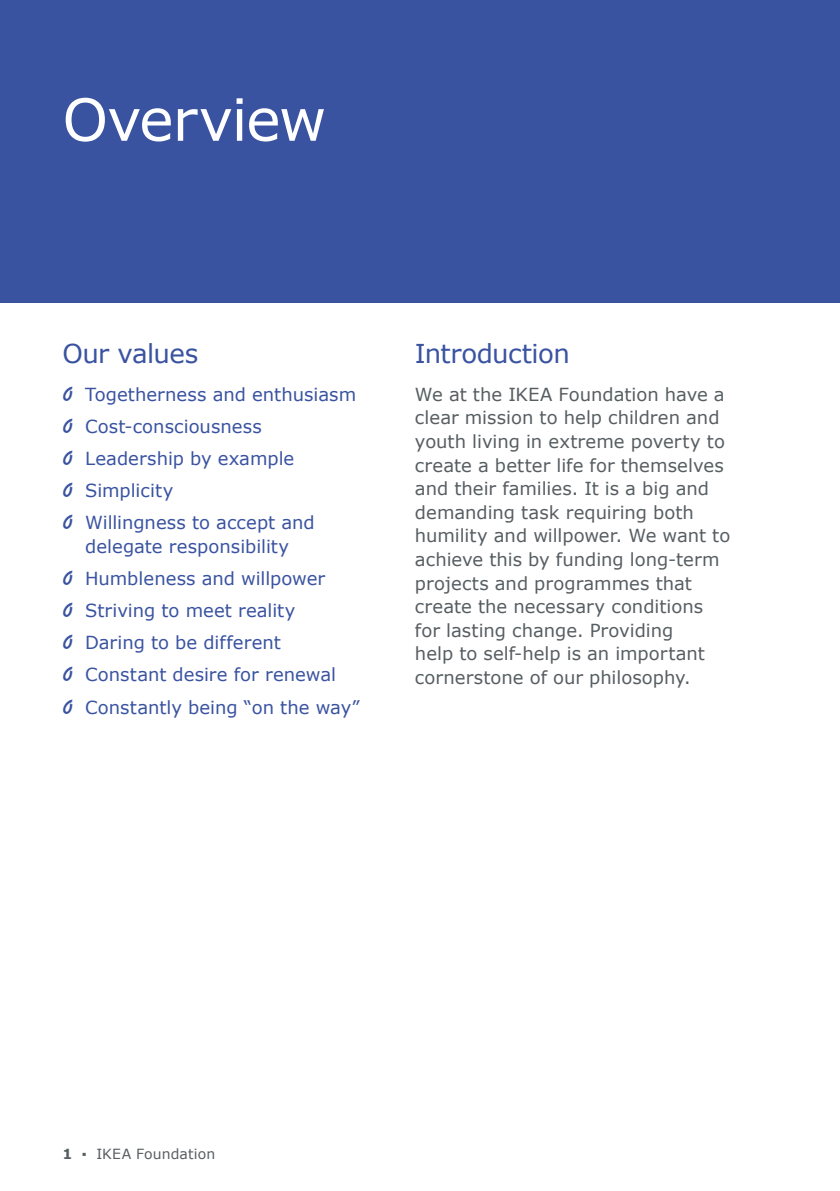
<style>
.page{position:relative;width:840px;height:1191px;background:#fff}
.page>*{position:absolute;margin:0;border:0;box-sizing:border-box;transform-origin:0 0}
.t1{font:58px "Verdana";letter-spacing:-.025em;color:#fff}
.t2{font:26px "Verdana";letter-spacing:-.025em;color:#3a53a1}
.t3{font:18px/23.6px "Verdana";color:#575e62}
.t4{font:18px/32.2px "Verdana";color:#3a53a1}
.t5{font:14px "Verdana";letter-spacing:.01em;color:#575e62}
.s1{font-family:"Reporter LT Std 2"}
.s2{font-weight:700}
</style>
<div class="page">
<div style="left:0;top:0;width:839px;height:302px;background:#3a53a1"></div>
<h1 class="t1" style="left:62px;top:83px;width:265px">Overview</h1>
<h2 class="t2" style="left:62px;top:337px;width:137px">Our values</h2>
<p class="t4" style="left:62px;top:377px;width:295px"><span class="s1">O</span> Togetherness and enthusiasm<br><span class="s1">O</span> Cost-consciousness<br><span class="s1">O</span> Leadership by example<br><span class="s1">O</span> Simplicity<br><span class="s1">O</span> Willingness to accept and</p>
<p class="t4" style="left:62px;top:529px;width:298px;text-indent:23px">delegate responsibility<br><span class="s1">O</span> Humbleness and willpower<br><span class="s1">O</span> Striving to meet reality<br><span class="s1">O</span> Daring to be different<br><span class="s1">O</span> Constant desire for renewal<br><span class="s1">O</span> Constantly being “on the way”</p>
<h2 class="t2" style="left:415px;top:337px;width:156px">Introduction</h2>
<p class="t3" style="left:415px;top:382px;width:317px">We at the IKEA Foundation have a clear mission to help children and youth living in extreme poverty to create a better life for themselves and their families. It is a big and demanding task requiring both humility and willpower. We want to achieve this by funding long-term projects and programmes that create the necessary conditions for lasting change. Providing<br>help to self-help is an important cornerstone of our philosophy.</p>
<p class="t5" style="left:62px;top:1145px;width:154px"><span class="s2">1</span> ▪ IKEA Foundation</p>
</div>
